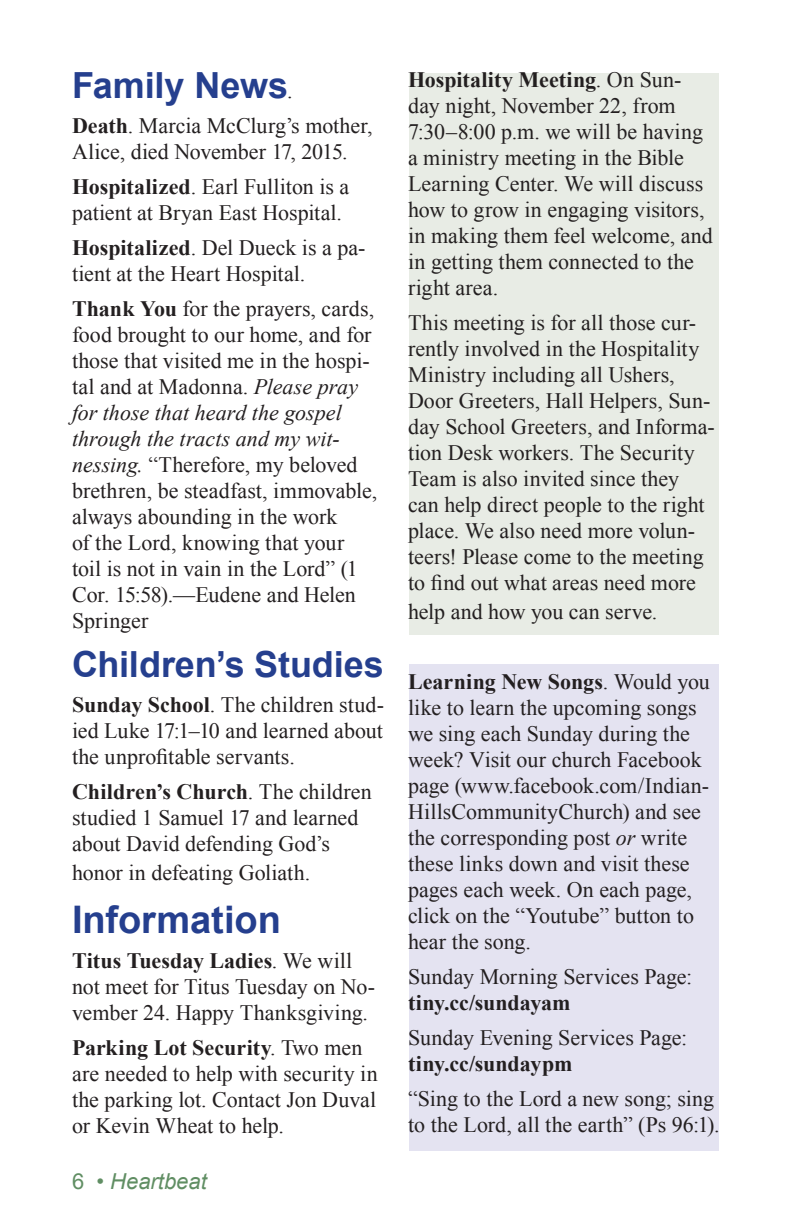
<style>
.page{position:relative;width:792px;height:1224px;background:#fff}
.page>*{position:absolute;margin:0;border:0;box-sizing:border-box;transform-origin:0 0}
.bulletin_text{font:700 38px "Arial";color:#253f8e}
.bulletin_text-2{font:700 36px "Arial";color:#253f8e}
.bulletin_text-3{font:22px/26px "Times New Roman";color:#231f20}
.t1{font:italic 22px "Arial";color:#608e63}
.s1{font-family:"Times New Roman";font-weight:400;font-size:22px;color:#231f20}
.s2{font-weight:700}
.s3{font-style:italic}
.s4{font-style:normal}
</style>
<div class="page">
<div style="left:409px;top:665px;width:310px;height:486px;background:#e4e3f1"></div>
<div style="left:409px;top:73px;width:310px;height:561px;background:#e8ece5"></div>
<p class="bulletin_text-2" style="left:72px;top:66px;width:222px">Family News<span class="s1">.</span></p>
<p class="bulletin_text-3" style="left:72px;top:113px;width:302px"><span class="s2">Death</span>. Marcia McClurg’s mother,<br>Alice, died November 17, 2015.</p>
<p class="bulletin_text-3" style="left:72px;top:174px;width:279px"><span class="s2">Hospitalized</span>. Earl Fulliton is a patient at Bryan East Hospital.</p>
<p class="bulletin_text-3" style="left:72px;top:235px;width:295px"><span class="s2">Hospitalized</span>. Del Dueck is a pa&shy;tient at the Heart Hospital.</p>
<p class="bulletin_text-3" style="left:72px;top:296px;width:307px"><span class="s2">Thank You</span> for the prayers, cards, food brought to our home, and for those that visited me in the hospi&shy;tal and at Madonna. <span class="s3">Please pray for those that heard the gospel through the tracts and my wit&shy;nessing.</span> “Therefore, my beloved brethren, be steadfast, immovable, always abounding in the work<br>of the Lord, knowing that your toil is not in vain in the Lord” (1<br>Cor. 15:58).—Eudene and Helen<br>Springer</p>
<p class="bulletin_text-2" style="left:72px;top:645px;width:314px">Children’s Studies</p>
<p class="bulletin_text-3" style="left:72px;top:692px;width:313px;text-align:justify"><span class="s2">Sunday School</span>. The children stud&shy;ied Luke 17:1–10 and learned about the unprofitable servants.</p>
<p class="bulletin_text-3" style="left:72px;top:779px;width:301px"><span class="s2">Children’s Church</span>. The children studied 1 Samuel 17 and learned about David defending God’s</p>
<p class="bulletin_text-3" style="left:72px;top:859px;width:240px">honor in defeating Goliath.</p>
<p class="bulletin_text" style="left:72px;top:899px;width:210px">Information</p>
<p class="bulletin_text-3" style="left:72px;top:947px;width:305px"><span class="s2">Titus Tuesday Ladies</span>. We will not meet for Titus Tuesday on No&shy;vember 24. Happy Thanksgiving.</p>
<p class="bulletin_text-3" style="left:72px;top:1034px;width:307px"><span class="s2">Parking Lot Security</span>. Two men are needed to help with security in the parking lot. Contact Jon Duval or Kevin Wheat to help.</p>
<p class="t1" style="left:72px;top:1169px;width:136px"><span class="s4">6 •</span> Heartbeat</p>
<p class="bulletin_text-3" style="left:408px;top:67px;width:306px"><span class="s2">Hospitality Meeting</span>. On Sun&shy;day night, November 22, from<br>7:30–8:00 p.m. we will be having a ministry meeting in the Bible<br>Learning Center. We will discuss how to grow in engaging visitors, in making them feel welcome, and in getting them connected to the right area.</p>
<p class="bulletin_text-3" style="left:408px;top:310px;width:308px">This meeting is for all those cur&shy;rently involved in the Hospitality<br>Ministry including all Ushers,<br>Door Greeters, Hall Helpers, Sun&shy;day School Greeters, and Informa&shy;tion Desk workers. The Security<br>Team is also invited since they can help direct people to the right place. We also need more volun&shy;teers! Please come to the meeting to find out what areas need more</p>
<p class="bulletin_text-3" style="left:408px;top:598px;width:251px">help and how you can serve.</p>
<p class="bulletin_text-3" style="left:408px;top:668px;width:303px"><span class="s2">Learning New Songs</span>. Would you like to learn the upcoming songs we sing each Sunday during the week? Visit our church Facebook page (www.facebook.com/Indian-<br>HillsCommunityChurch) and see the corresponding post <span class="s3">or</span> write these links down and visit these pages each week. On each page, click on the “Youtube” button to hear the song.</p>
<p class="bulletin_text-3" style="left:408px;top:963px;width:286px">Sunday Morning Services Page: <span class="s2">tiny.cc/sundayam</span></p>
<p class="bulletin_text-3" style="left:408px;top:1024px;width:281px">Sunday Evening Services Page: <span class="s2">tiny.cc/sundaypm</span></p>
<p class="bulletin_text-3" style="left:408px;top:1085px;width:313px">“Sing to the Lord a new song; sing to the Lord, all the earth” (Ps 96:1).</p>
</div>
